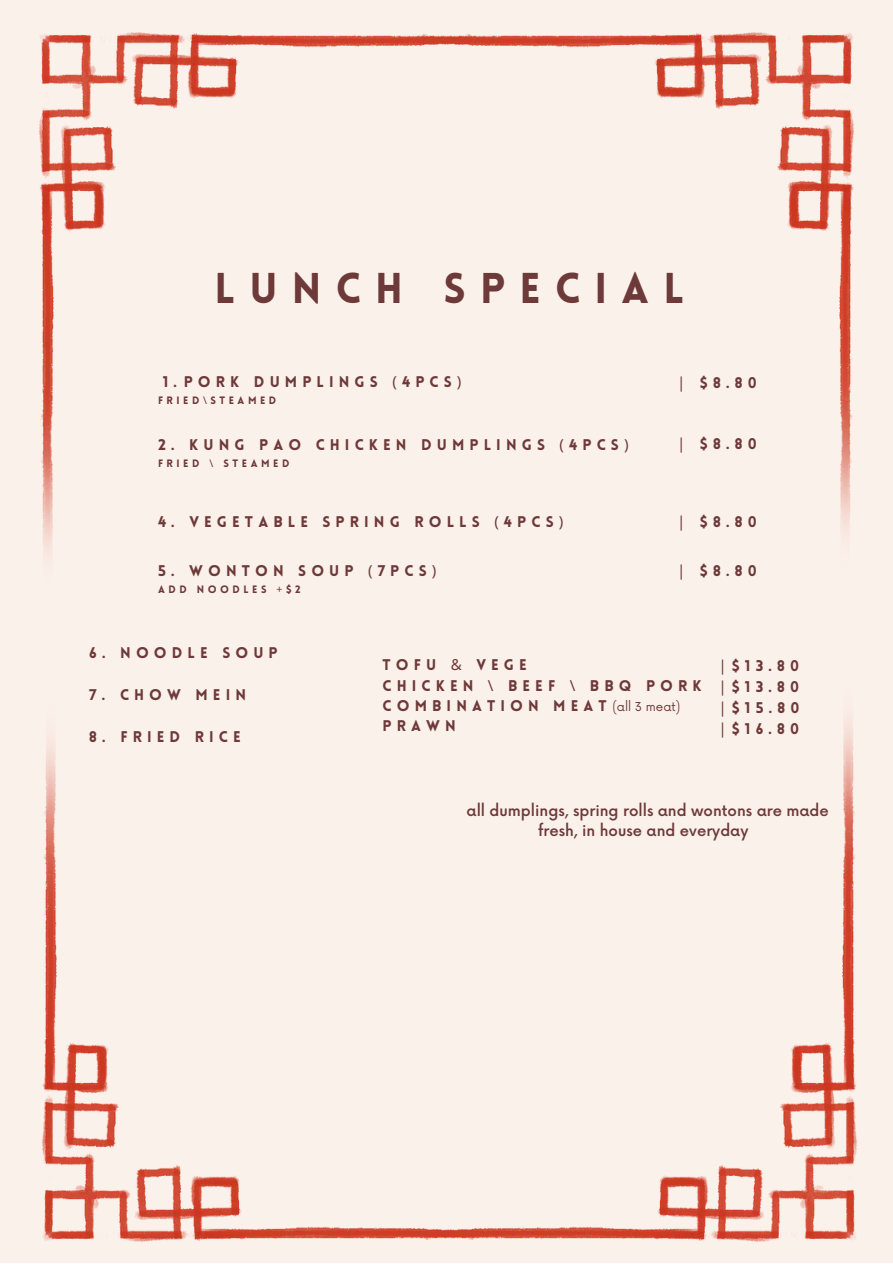
<style>
.page{position:relative;width:893px;height:1264px;background:#fff}
.page>*{position:absolute;margin:0;border:0;box-sizing:border-box;transform-origin:0 0}
.t1{font:900 42.15px "Lovelo";letter-spacing:.335em;color:#6d3939}
.t2{font:900 15.15px/21px "Lovelo";letter-spacing:.335em;color:#6d3939;text-align:justify}
.t3{font:500 15px/20.2px "Now";color:#6d3939;text-align:center}
.t4{font:12px "Now";color:#6d3939}
.t5{font:900 10.5px "Lovelo";letter-spacing:.335em;color:#6d3939}
.s1{font-family:"Noto Sans";font-weight:400}
</style>
<div class="page">
<div style="left:0;top:0;width:892px;height:1262px;background:#fbf1eb"></div>
<img style="left:39px;top:32px;width:814px;height:523px">
<img style="left:42px;top:719px;width:815px;height:523px">
<h1 class="t1" style="left:214px;top:271px;width:471px">LUNCH SPECIAL</h1>
<p class="t2" style="left:163px;top:372px;width:300px">1.PORK DUMPLINGS <span class="s1">(</span>4PCS<span class="s1">)</span></p>
<p class="t5" style="left:158px;top:396px;width:120px">FRIED<span class="s1">\</span>STEAMED</p>
<p class="t2" style="left:158px;top:435px;width:472px">2. KUNG PAO CHICKEN DUMPLINGS <span class="s1">(</span>4PCS<span class="s1">)</span></p>
<p class="t5" style="left:158px;top:459px;width:133px">FRIED <span class="s1">\</span> STEAMED</p>
<p class="t2" style="left:158px;top:512px;width:407px">4. VEGETABLE SPRING ROLLS <span class="s1">(</span>4PCS<span class="s1">)</span></p>
<p class="t2" style="left:158px;top:561px;width:280px">5. WONTON SOUP <span class="s1">(</span>7PCS<span class="s1">)</span></p>
<p class="t5" style="left:158px;top:585px;width:144px">ADD NOODLES <span class="s1">+</span>$2</p>
<p class="t2" style="left:677px;top:373px;width:81px"><span class="s1">|</span> $8.80</p>
<p class="t2" style="left:677px;top:435px;width:81px"><span class="s1">|</span> $8.80</p>
<p class="t2" style="left:677px;top:513px;width:81px"><span class="s1">|</span> $8.80</p>
<p class="t2" style="left:677px;top:561px;width:81px"><span class="s1">|</span> $8.80</p>
<p class="t2" style="left:89px;top:643px;width:190px">6. NOODLE SOUP</p>
<p class="t2" style="left:89px;top:685px;width:158px">7. CHOW MEIN</p>
<p class="t2" style="left:89px;top:727px;width:153px">8. FRIED RICE</p>
<p class="t2" style="left:382px;top:656px;width:320px;line-height:20.2px;text-align:left">TOFU <span class="s1">&amp;</span> VEGE<br>CHICKEN <span class="s1">\</span> BEEF <span class="s1">\</span> BBQ PORK<br>COMBINATION MEAT<br>PRAWN</p>
<p class="t4" style="left:612px;top:699px;width:69px">(all 3 meat)</p>
<p class="t2" style="left:718px;top:657px;width:83px"><span class="s1">|</span>$13.80 <span class="s1">|</span>$13.80 <span class="s1">|</span>$15.80 <span class="s1">|</span>$16.80</p>
<p class="t3" style="left:466px;top:801px;width:364px">all dumplings, spring rolls and wontons are made fresh, in house and everyday</p>
</div>
